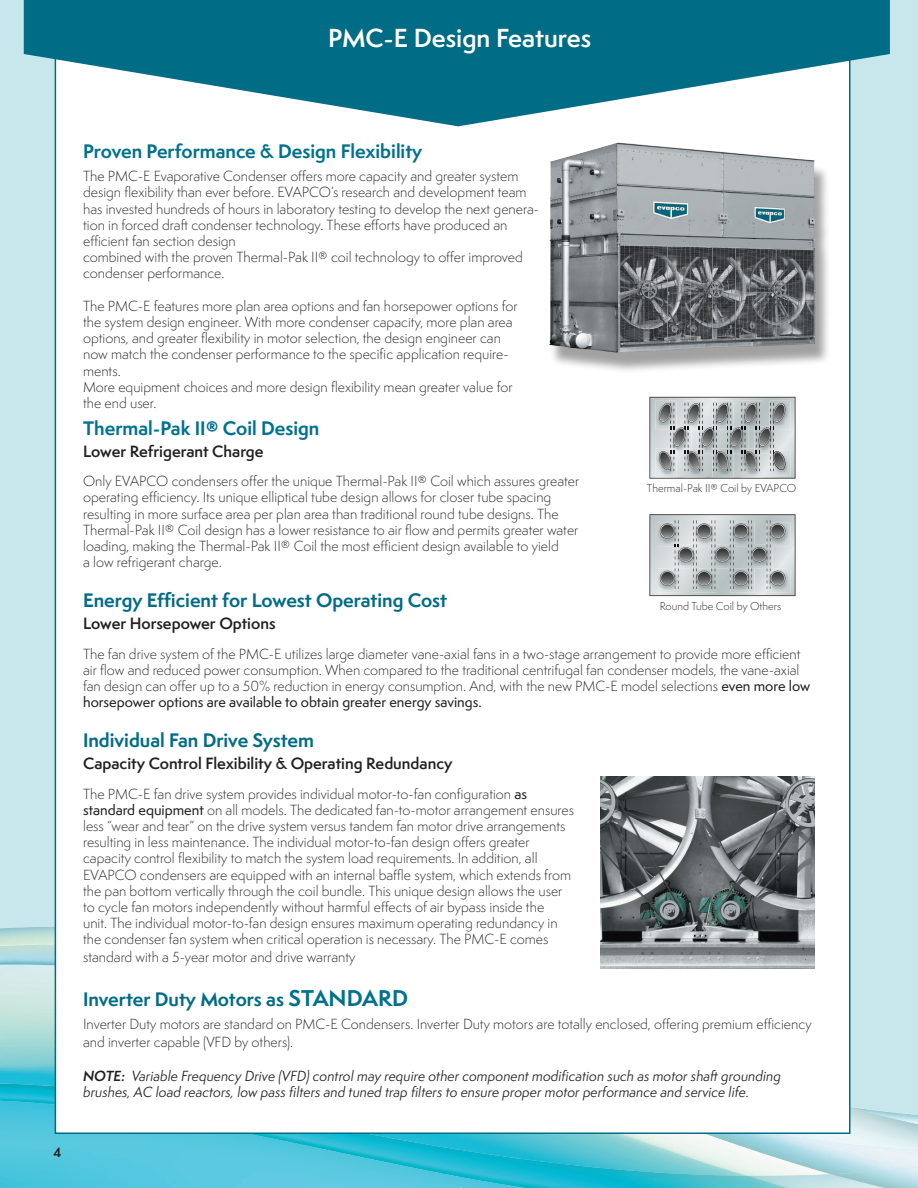
<style>
.page{position:relative;width:918px;height:1188px;background:#c8e7ed}
.page>*{position:absolute;margin:0;border:0;box-sizing:border-box;transform-origin:0 0}
.t1{font:600 24px "Semplicita Pro";color:#fff}
.t2{font:700 18px "Semplicita Pro";color:#006c85}
.t3{font:700 18px "Semplicita Pro";color:#00718e}
.t4{font:600 15px "Semplicita Pro";color:#231f20}
.t5{font:300 13.5px/16.2px "Semplicita Pro";color:#231f20}
.t6{font:italic 13.5px/16.2px "Semplicita Pro";color:#231f20}
.t7{font:700 12px "Semplicita Pro";color:#231f20}
.t8{font:300 10.5px "Semplicita Pro";color:#231f20}
.s1{font-weight:500}
.s2{font-size:21px;color:#00718e}
.s3{font-weight:600}
</style>
<div class="page">
<img style="left:0;top:927px;width:918px;height:221px">
<img style="left:0;top:980px;width:246px;height:208px">
<img style="left:463px;top:1134px;width:158px;height:16px">
<img style="left:621px;top:1143px;width:108px;height:7px">
<img style="left:300px;top:1134px;width:163px;height:43px">
<img style="left:461px;top:1150px;width:369px;height:38px">
<img style="left:0;top:1084px;width:55px;height:31px">
<img style="left:139px;top:1134px;width:163px;height:11px">
<img style="left:729px;top:1125px;width:162px;height:49px">
<img style="left:889px;top:1148px;width:29px;height:19px">
<img style="left:594px;top:1134px;width:137px;height:9px">
<img style="left:0;top:945px;width:19px;height:35px">
<img style="left:831px;top:1167px;width:87px;height:21px">
<img style="left:19px;top:945px;width:36px;height:100px">
<div style="left:55px;top:54px;width:795px;height:1080px;background:#fff;border:2px solid #006c85"></div>
<svg style="left:24px;top:0;width:866px;height:126px;fill:#006c85"></svg>
<div style="left:549px;top:147px;width:282px;height:227px;background:#231f20;opacity:.42"></div>
<img style="left:549px;top:143px;width:267px;height:210px">
<img style="left:600px;top:776px;width:215px;height:192px">
<svg style="left:649px;top:514px;width:146px;height:82px;background:#b3b8b9"></svg>
<svg style="left:649px;top:397px;width:146px;height:82px;background:#acb1b2"></svg>
<p class="t1" style="left:328px;top:21px;width:265px">PMC-E Design Features</p>
<p class="t7" style="left:54px;top:1143px;width:9px">4</p>
<p class="t3" style="left:83px;top:138px;width:341px">Proven Performance &amp; Design Flexibility</p>
<p class="t5" style="left:83px;top:168px;width:458px">The PMC-E Evaporative Condenser offers more capacity and greater system design flexibility than ever before. EVAPCO’s research and development team has invested hundreds of hours in laboratory testing to develop the next genera&shy;tion in forced draft condenser technology. These efforts have produced an efficient fan section design<br>combined with the proven Thermal-Pak II® coil technology to offer improved condenser performance.</p>
<p class="t5" style="left:83px;top:298px;width:436px">The PMC-E features more plan area options and fan horsepower options for the system design engineer. With more condenser capacity, more plan area options, and greater flexibility in motor selection, the design engineer can now match the condenser performance to the specific application require&shy;ments.<br>More equipment choices and more design flexibility mean greater value for the end user.</p>
<p class="t3" style="left:83px;top:414px;width:238px">Thermal-Pak II® Coil Design</p>
<p class="t4" style="left:83px;top:440px;width:182px">Lower Refrigerant Charge</p>
<p class="t5" style="left:83px;top:473px;width:498px">Only EVAPCO condensers offer the unique Thermal-Pak II® Coil which assures greater</p>
<p class="t5" style="left:83px;top:489px;width:497px">operating efficiency. Its unique elliptical tube design allows for closer tube spacing resulting in more surface area per plan area than traditional round tube designs. The Thermal-Pak II® Coil design has a lower resistance to air flow and permits greater water loading, making the Thermal-Pak II® Coil the most efficient design available to yield<br>a low refrigerant charge.</p>
<p class="t2" style="left:83px;top:587px;width:365px">Energy Efficient for Lowest Operating Cost</p>
<p class="t4" style="left:83px;top:613px;width:194px">Lower Horsepower Options</p>
<p class="t5" style="left:83px;top:645px;width:729px">The fan drive system of the PMC-E utilizes large diameter vane-axial fans in a two-stage arrangement to provide more efficient air flow and reduced power consumption. When compared to the traditional centrifugal fan condenser models, the vane-axial fan design can offer up to a 50% reduction in energy consumption. And, with the new PMC-E model selections <span class="s1">even more low horsepower options are available to obtain greater energy savings.</span></p>
<p class="t2" style="left:83px;top:727px;width:232px">Individual Fan Drive System</p>
<p class="t4" style="left:83px;top:753px;width:371px">Capacity Control Flexibility &amp; Operating Redundancy</p>
<p class="t5" style="left:83px;top:785px;width:446px">The PMC-E fan drive system provides individual motor-to-fan configuration <span class="s1">as</span></p>
<p class="t5" style="left:83px;top:802px;width:493px"><span class="s1">standard equipment</span> on all models. The dedicated fan-to-motor arrangement ensures</p>
<p class="t5" style="left:83px;top:818px;width:484px">less “wear and tear” on the drive system versus tandem fan motor drive arrangements</p>
<p class="t5" style="left:83px;top:834px;width:448px">resulting in less maintenance. The individual motor-to-fan design offers greater</p>
<p class="t5" style="left:83px;top:850px;width:456px">capacity control flexibility to match the system load requirements. In addition, all</p>
<p class="t5" style="left:83px;top:866px;width:489px">EVAPCO condensers are equipped with an internal baffle system, which extends from</p>
<p class="t5" style="left:83px;top:883px;width:481px">the pan bottom vertically through the coil bundle. This unique design allows the user</p>
<p class="t5" style="left:83px;top:899px;width:463px">to cycle fan motors independently without harmful effects of air bypass inside the</p>
<p class="t5" style="left:83px;top:915px;width:476px">unit. The individual motor-to-fan design ensures maximum operating redundancy in</p>
<p class="t5" style="left:83px;top:931px;width:467px">the condenser fan system when critical operation is necessary. The PMC-E comes</p>
<p class="t5" style="left:83px;top:949px;width:274px">standard with a 5-year motor and drive warranty</p>
<p class="t2" style="left:83px;top:985px;width:327px">Inverter Duty Motors as <span class="s2">STANDARD</span></p>
<p class="t5" style="left:83px;top:1014px;width:730px;line-height:18px">Inverter Duty motors are standard on PMC-E Condensers. Inverter Duty motors are totally enclosed, offering premium efficiency and inverter capable (VFD by others).</p>
<p class="t6" style="left:83px;top:1067px;width:699px"><span class="s3">NOTE:</span> Variable Frequency Drive (VFD) control may require other component modification such as motor shaft grounding brushes, AC load reactors, low pass filters and tuned trap filters to ensure proper motor performance and service life.</p>
<p class="t8" style="left:647px;top:481px;width:151px">Thermal-Pak II® Coil by EVAPCO</p>
<p class="t8" style="left:660px;top:599px;width:123px">Round Tube Coil by Others</p>
</div>
